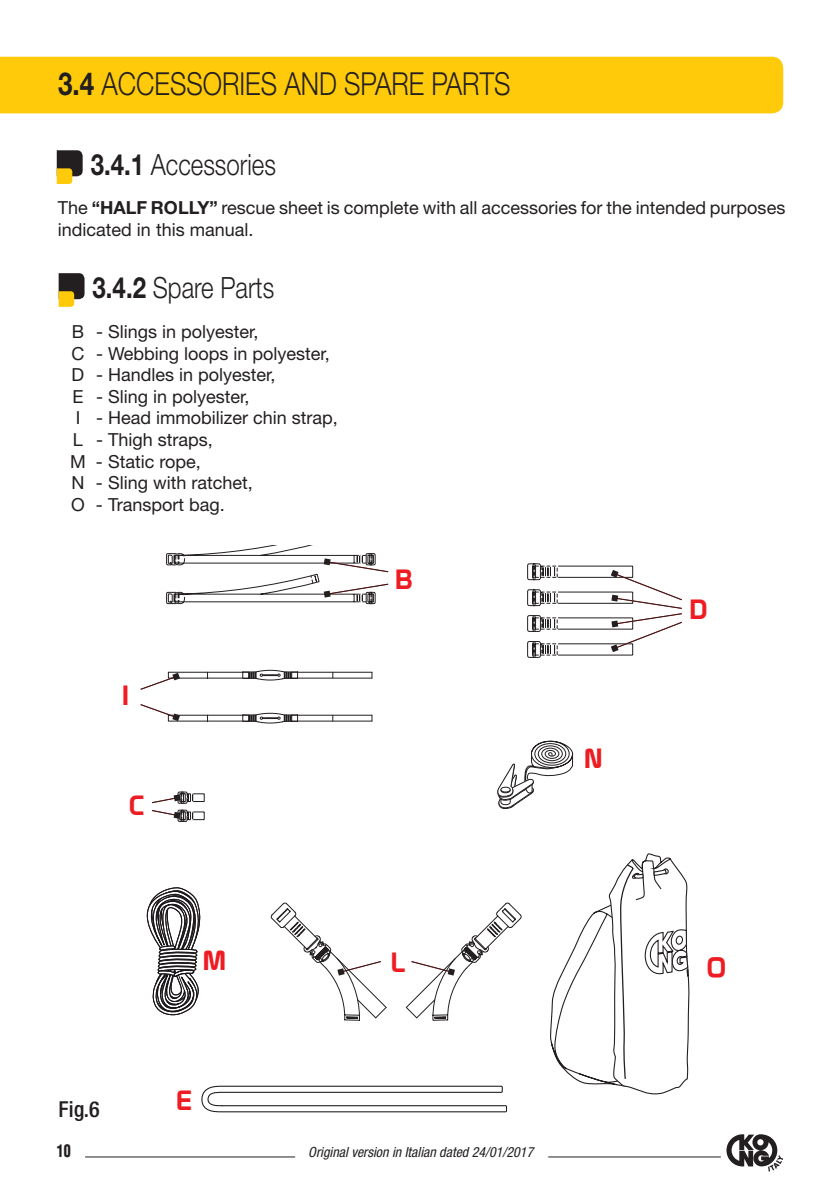
<style>
.page{position:relative;width:840px;height:1191px;background:#fff}
.page>*{position:absolute;margin:0;border:0;box-sizing:border-box;transform-origin:0 0}
.t1{font:300 31.8px "Helvetica Neue LT Pro";color:#231f20;scale:.82 1}
.t2{font:300 29.2px "Helvetica Neue LT Pro";color:#231f20;scale:.82 1}
.t3{font:27.2px "Prototype";color:#ee1d23}
.t4{font:500 condensed 22px "Helvetica Neue LT Pro";color:#231f20}
.t5{font:18px/21.6px "Helvetica Neue LT Pro";color:#231f20}
.t6{font:900 condensed 17px "Helvetica LT Std";color:#231f20;scale:.82 1}
.t7{font:italic condensed 14px "Helvetica Neue LT Pro";color:#231f20}
.s1{font-weight:700}
</style>
<div class="page">
<hr style="left:85px;top:1156px;width:210px;height:1px;background:#231f20">
<svg style="left:726px;top:1134px;width:56px;height:37px"></svg>
<hr style="left:548px;top:1156px;width:172px;height:1px;background:#231f20">
<div style="left:0;top:57px;width:782px;height:56px;background:#feca0a"></div>
<svg style="left:57px;top:150px;width:26px;height:34px"></svg>
<svg style="left:59px;top:273px;width:25px;height:34px"></svg>
<svg style="left:146px;top:887px;width:55px;height:128px"></svg>
<svg style="left:550px;top:853px;width:139px;height:242px"></svg>
<svg style="left:497px;top:740px;width:76px;height:69px"></svg>
<svg style="left:140px;top:669px;width:232px;height:55px"></svg>
<svg style="left:152px;top:791px;width:53px;height:31px"></svg>
<svg style="left:527px;top:563px;width:155px;height:95px"></svg>
<svg style="left:166px;top:546px;width:223px;height:59px"></svg>
<svg style="left:201px;top:1085px;width:306px;height:27px"></svg>
<svg style="left:271px;top:902px;width:250px;height:119px"></svg>
<h1 class="t1" style="left:58px;top:64px;width:553px"><span class="s1">3.4</span> ACCESSORIES AND SPARE PARTS</h1>
<h2 class="t2" style="left:91px;top:147px;width:227px"><span class="s1">3.4.1</span> Accessories</h2>
<p class="t5" style="left:58px;top:196px;width:728px">The <span class="s1">“HALF ROLLY”</span> rescue sheet is complete with all accessories for the intended purposes indicated in this manual.</p>
<h2 class="t2" style="left:93px;top:270px;width:223px"><span class="s1">3.4.2</span> Spare Parts</h2>
<p class="t5" style="left:72px;top:320px;width:188px">B - Slings in polyester,</p>
<p class="t5" style="left:71px;top:342px;width:260px">C - Webbing loops in polyester,</p>
<p class="t5" style="left:72px;top:363px;width:205px">D - Handles in polyester,</p>
<p class="t5" style="left:72px;top:385px;width:178px">E - Sling in polyester,</p>
<p class="t5" style="left:76px;top:407px;width:264px">I - Head immobilizer chin strap,</p>
<p class="t5" style="left:73px;top:428px;width:141px">L - Thigh straps,</p>
<p class="t5" style="left:70px;top:450px;width:132px">M - Static rope,</p>
<p class="t5" style="left:71px;top:471px;width:183px">N - Sling with ratchet,</p>
<p class="t5" style="left:71px;top:493px;width:155px">O - Transport bag.</p>
<h3 class="t3" style="left:122px;top:679px;width:8px">I</h3>
<h3 class="t3" style="left:129px;top:789px;width:17px">C</h3>
<h3 class="t3" style="left:395px;top:562px;width:19px">B</h3>
<h3 class="t3" style="left:584px;top:742px;width:19px">N</h3>
<p class="t4" style="left:59px;top:1096px;width:43px">Fig.6</p>
<h3 class="t3" style="left:203px;top:943px;width:24px">M</h3>
<h3 class="t3" style="left:391px;top:945px;width:15px">L</h3>
<h3 class="t3" style="left:176px;top:1084px;width:17px">E</h3>
<p class="t6" style="left:57px;top:1140px;width:19px">10</p>
<p class="t7" style="left:308px;top:1143px;width:226px">Original version in Italian dated 24/01/2017</p>
<h3 class="t3" style="left:689px;top:593px;width:19px">D</h3>
<h3 class="t3" style="left:706px;top:951px;width:21px">O</h3>
</div>
